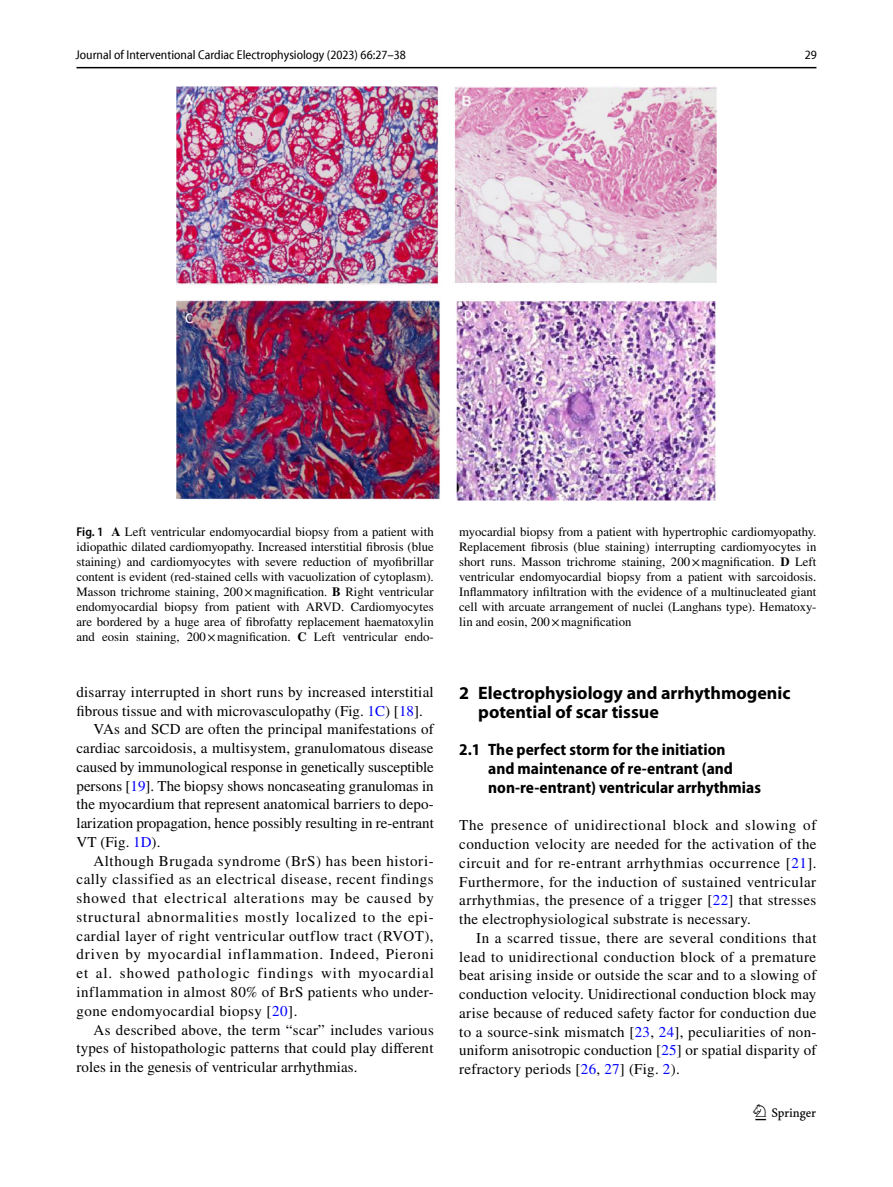
<style>
.page{position:relative;width:893px;height:1187px;background:#fff}
.page>*{position:absolute;margin:0;border:0;box-sizing:border-box;transform-origin:0 0}
.t1{font:22.5px "Springnew Regular 3";color:#000}
.t2{font:700 18px/18.8px "Myriad Pro";color:#000}
.t3{font:700 semi-condensed 16.5px/18.8px "Myriad Pro";color:#000}
.t4{font:15px/18.8px "STIX";letter-spacing:.015em;color:#000;text-align:justify}
.t5{font:15px "STIX";letter-spacing:.035em;color:#000}
.t6{font:15px "STIX";letter-spacing:.055em;color:#000}
.t7{font:15px "STIX";letter-spacing:-.005em;color:#000}
.t8{font:15px "STIX";letter-spacing:.065em;color:#000}
.t9{font:12.75px/15px "STIX";color:#000;text-align:justify}
.t10{font:semi-condensed 12.75px "Myriad Pro Unic";color:#000}
.s1{font-family:"Myriad Pro";font-weight:600;font-stretch:semi-condensed}
.s2{font-weight:700}
.s3{color:#00f}
</style>
<div class="page">
<hr style="left:77px;top:67px;width:739px;height:1px;background:#000">
<img style="left:176px;top:87px;width:540px;height:413px">
<p class="t10" style="left:76px;top:50px;width:332px">Journal of Interventional Cardiac Electrophysiology (2023) 66:27–38</p>
<p class="t10" style="left:805px;top:50px;width:14px">29</p>
<p class="t9" style="left:77px;top:525px;width:359px"><span class="s1">Fig. 1</span> <span class="s2">A</span> Left ventricular endomyocardial biopsy from a patient with idiopathic dilated cardiomyopathy. Increased interstitial fibrosis (blue staining) and cardiomyocytes with severe reduction of myofibrillar content is evident (red-stained cells with vacuolization of cytoplasm).<br>Masson trichrome staining, 200×magnification. <span class="s2">B</span> Right ventricular endomyocardial biopsy from patient with ARVD. Cardiomyocytes are bordered by a huge area of fibrofatty replacement haematoxylin and eosin staining, 200×magnification. <span class="s2">C</span> Left ventricular endo-</p>
<p class="t9" style="left:459px;top:525px;width:359px">myocardial biopsy from a patient with hypertrophic cardiomyopathy.<br>Replacement fibrosis (blue staining) interrupting cardiomyocytes in short runs. Masson trichrome staining, 200×magnification. <span class="s2">D</span> Left ventricular endomyocardial biopsy from a patient with sarcoidosis.<br>Inflammatory infiltration with the evidence of a multinucleated giant cell with arcuate arrangement of nuclei (Langhans type). Hematoxy&shy;lin and eosin, 200×magnification</p>
<p class="t4" style="left:77px;top:683px;width:359px">disarray interrupted in short runs by increased interstitial</p>
<p class="t4" style="left:77px;top:702px;width:348px">fibrous tissue and with microvasculopathy (Fig. <span class="s3">1C</span>) [<span class="s3">18</span>].</p>
<p class="t4" style="left:94px;top:721px;width:342px">VAs and SCD are often the principal manifestations of</p>
<p class="t4" style="left:77px;top:739px;width:359px">cardiac sarcoidosis, a multisystem, granulomatous disease</p>
<p class="t7" style="left:77px;top:756px;width:359px">caused by immunological response in genetically susceptible</p>
<p class="t4" style="left:77px;top:777px;width:359px">persons [<span class="s3">19</span>]. The biopsy shows noncaseating granulomas in</p>
<p class="t4" style="left:77px;top:796px;width:359px">the myocardium that represent anatomical barriers to depo-</p>
<p class="t4" style="left:77px;top:814px;width:359px">larization propagation, hence possibly resulting in re-entrant</p>
<p class="t4" style="left:77px;top:833px;width:85px">VT (Fig. <span class="s3">1D</span>).</p>
<p class="t5" style="left:94px;top:850px;width:342px">Although Brugada syndrome (BrS) has been histori-</p>
<p class="t5" style="left:77px;top:869px;width:359px">cally classified as an electrical disease, recent findings</p>
<p class="t6" style="left:77px;top:887px;width:359px">showed that electrical alterations may be caused by</p>
<p class="t6" style="left:77px;top:906px;width:359px">structural abnormalities mostly localized to the epi-</p>
<p class="t5" style="left:77px;top:925px;width:359px">cardial layer of right ventricular outflow tract (RVOT),</p>
<p class="t6" style="left:77px;top:944px;width:359px">driven by myocardial inflammation. Indeed, Pieroni</p>
<p class="t8" style="left:77px;top:962px;width:359px">et al. showed pathologic findings with myocardial</p>
<p class="t4" style="left:77px;top:983px;width:359px">inflammation in almost 80% of BrS patients who under-</p>
<p class="t5" style="left:77px;top:1000px;width:222px">gone endomyocardial biopsy [<span class="s3">20</span>].</p>
<p class="t4" style="left:94px;top:1021px;width:342px">As described above, the term “scar” includes various</p>
<p class="t4" style="left:77px;top:1039px;width:358px">types of histopathologic patterns that could play different</p>
<p class="t4" style="left:77px;top:1058px;width:283px">roles in the genesis of ventricular arrhythmias.</p>
<p class="t2" style="left:478px;top:683px;width:314px;text-indent:-19px">2 Electrophysiology and arrhythmogenic potential of scar tissue</p>
<p class="t3" style="left:488px;top:740px;width:274px;text-indent:-29px">2.1 The perfect storm for the initiation<br>and maintenance of re‑entrant (and non‑re‑entrant) ventricular arrhythmias</p>
<p class="t4" style="left:459px;top:816px;width:359px">The presence of unidirectional block and slowing of conduction velocity are needed for the activation of the circuit and for re-entrant arrhythmias occurrence [<span class="s3">21</span>].<br>Furthermore, for the induction of sustained ventricular arrhythmias, the presence of a trigger [<span class="s3">22</span>] that stresses the electrophysiological substrate is necessary.</p>
<p class="t4" style="left:459px;top:929px;width:359px;text-indent:17px">In a scarred tissue, there are several conditions that lead to unidirectional conduction block of a premature beat arising inside or outside the scar and to a slowing of conduction velocity. Unidirectional conduction block may arise because of reduced safety factor for conduction due to a source-sink mismatch [<span class="s3">23</span>, <span class="s3">24</span>], peculiarities of non&shy;uniform anisotropic conduction [<span class="s3">25</span>] or spatial disparity of refractory periods [<span class="s3">26</span>, <span class="s3">27</span>] (Fig. <span class="s3">2</span>).</p>
<h1 class="t1" style="left:755px;top:1104px;width:62px">1 3</h1>
</div>
